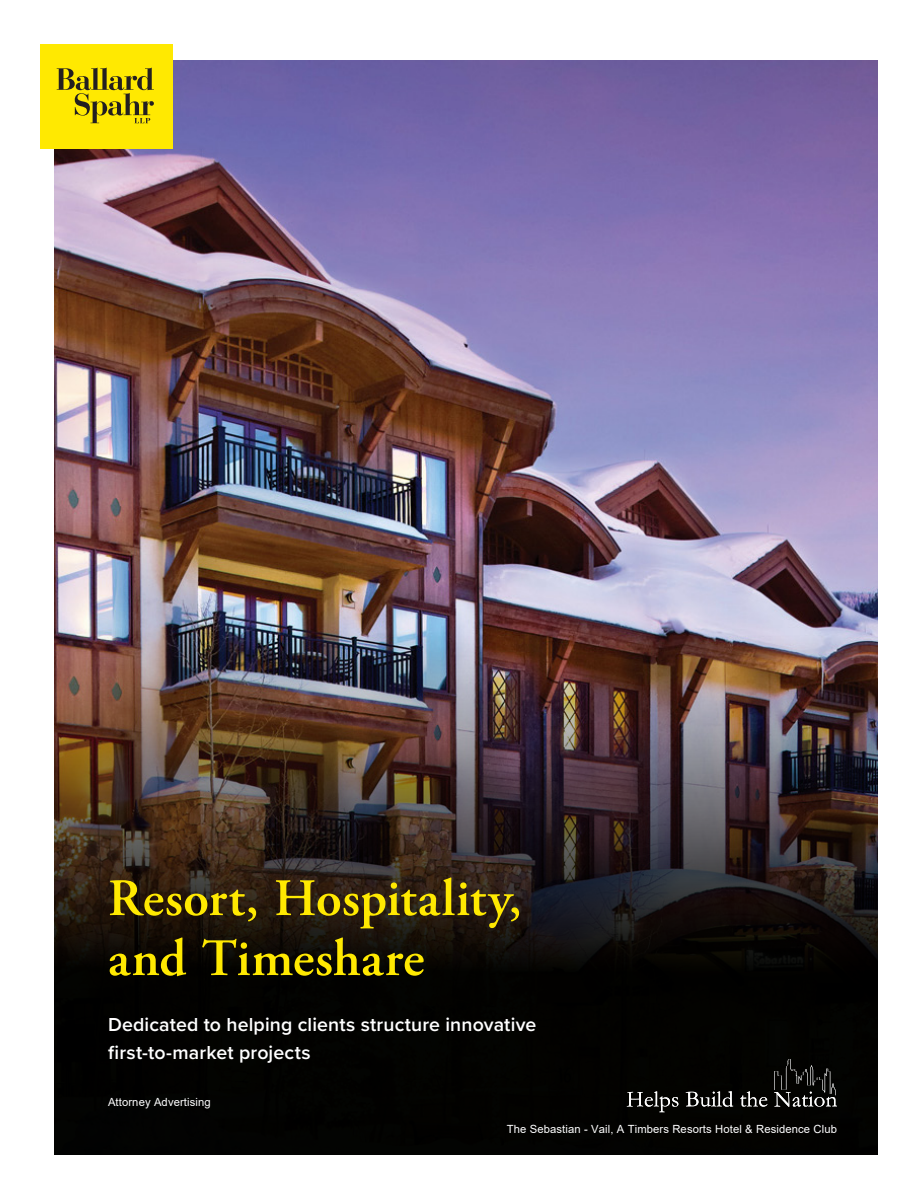
<style>
.page{position:relative;width:918px;height:1188px;background:#fff}
.page>*{position:absolute;margin:0;border:0;box-sizing:border-box;transform-origin:0 0}
.TITLE_-_COVER_PAGE{font:600 52.5px/60px "Adobe Garamond Pro";letter-spacing:.005em;color:#ffe901}
.BYLINE_-_COVER_PAGE{font:600 19.5px/28.5px "Proxima Nova";letter-spacing:.005em;color:#fff}
.ATTY_ADVERTISING{font:11.25px "Arial";letter-spacing:.01em;color:#fff}
</style>
<div class="page">
<img style="left:54px;top:61px;width:824px;height:473px">
<img style="left:54px;top:534px;width:824px;height:620px">
<div style="left:40px;top:44px;width:133px;height:104px;background:#ffe901"></div>
<svg style="left:57px;top:67px;width:97px;height:56px"></svg>
<svg style="left:627px;top:1091px;width:51px;height:21px"></svg>
<svg style="left:686px;top:1091px;width:47px;height:16px"></svg>
<svg style="left:740px;top:1091px;width:27px;height:16px"></svg>
<svg style="left:774px;top:1059px;width:63px;height:48px;background:#262524"></svg>
<p class="TITLE_-_COVER_PAGE" style="left:108px;top:869px;width:415px">Resort, Hospitality, and Timeshare</p>
<p class="BYLINE_-_COVER_PAGE" style="left:108px;top:1009px;width:430px">Dedicated to helping clients structure innovative first-to-market projects</p>
<p class="ATTY_ADVERTISING" style="left:108px;top:1095px;width:104px">Attorney Advertising</p>
<p class="ATTY_ADVERTISING" style="left:507px;top:1122px;width:332px">The Sebastian - Vail, A Timbers Resorts Hotel &amp; Residence Club</p>
</div>
